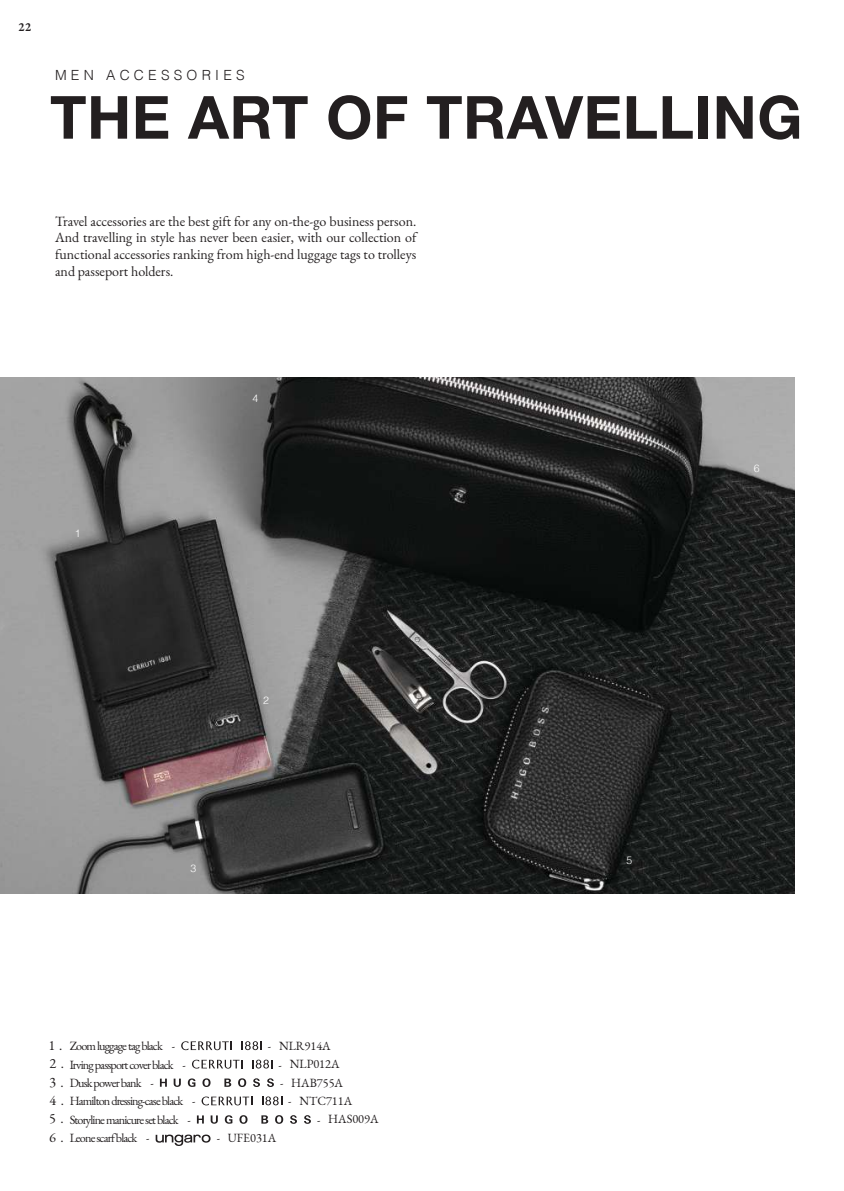
<style>
.page{position:relative;width:844px;height:1191px;background:#fff}
.page>*{position:absolute;margin:0;border:0;box-sizing:border-box;transform-origin:0 0}
.t1{font:700 59.5px "Helvetica Neue";letter-spacing:.01em;color:#231f20}
.t2{font:14px/16.8px "EB Garamond";color:#231f20;text-align:justify}
.t3{font:300 14px "Helvetica";letter-spacing:.3em;color:#231f20}
.t4{font:12.25px "EB Garamond";letter-spacing:-.07em;color:#231f20}
.t5{font:12.25px "EB Garamond";color:#231f20}
.t6{font:700 12.25px "EB Garamond";color:#231f20}
.t7{font:300 10.5px "Helvetica";color:#fff}
.s1{font-size:14px}
</style>
<div class="page">
<img style="left:0;top:378px;width:794px;height:515px">
<svg style="left:201px;top:1096px;width:51px;height:9px"></svg>
<svg style="left:262px;top:1096px;width:20px;height:9px"></svg>
<svg style="left:181px;top:1041px;width:51px;height:9px"></svg>
<svg style="left:241px;top:1041px;width:20px;height:9px"></svg>
<svg style="left:197px;top:1115px;width:7px;height:8px"></svg>
<svg style="left:210px;top:1115px;width:8px;height:8px"></svg>
<svg style="left:225px;top:1115px;width:7px;height:8px"></svg>
<svg style="left:290px;top:1115px;width:7px;height:8px"></svg>
<svg style="left:304px;top:1115px;width:7px;height:8px"></svg>
<svg style="left:239px;top:1115px;width:8px;height:8px"></svg>
<svg style="left:261px;top:1115px;width:7px;height:8px"></svg>
<svg style="left:275px;top:1115px;width:8px;height:8px"></svg>
<svg style="left:192px;top:1059px;width:50px;height:9px"></svg>
<svg style="left:252px;top:1059px;width:20px;height:9px"></svg>
<svg style="left:160px;top:1078px;width:7px;height:8px"></svg>
<svg style="left:174px;top:1078px;width:7px;height:9px"></svg>
<svg style="left:188px;top:1078px;width:7px;height:9px"></svg>
<svg style="left:253px;top:1078px;width:7px;height:9px"></svg>
<svg style="left:267px;top:1078px;width:7px;height:9px"></svg>
<svg style="left:202px;top:1078px;width:8px;height:9px"></svg>
<svg style="left:224px;top:1078px;width:7px;height:8px"></svg>
<svg style="left:238px;top:1078px;width:8px;height:9px"></svg>
<svg style="left:156px;top:1134px;width:54px;height:12px"></svg>
<p class="t6" style="left:18px;top:20px;width:15px">22</p>
<p class="t3" style="left:55px;top:66px;width:191px">MEN ACCESSORIES</p>
<h1 class="t1" style="left:50px;top:83px;width:753px">THE ART OF TRAVELLING</h1>
<p class="t2" style="left:55px;top:212px;width:363px">Travel accessories are the best gift for any on-the-go business person.<br>And travelling in style has never been easier, with our collection of functional accessories ranking from high-end luggage tags to trolleys and passeport holders.</p>
<p class="t7" style="left:75px;top:527px;width:7px">1</p>
<p class="t7" style="left:252px;top:392px;width:7px">4</p>
<p class="t7" style="left:753px;top:462px;width:7px">6</p>
<p class="t7" style="left:190px;top:862px;width:7px">3</p>
<p class="t7" style="left:263px;top:694px;width:7px">2</p>
<p class="t7" style="left:626px;top:853px;width:7px">5</p>
<p class="t4" style="left:50px;top:1041px;width:127px"><span class="s1">1 .</span> Zoom luggage tag black -</p>
<p class="t5" style="left:268px;top:1041px;width:64px">- NLR914A</p>
<p class="t4" style="left:50px;top:1060px;width:138px"><span class="s1">2 .</span> Irving passport cover black -</p>
<p class="t5" style="left:278px;top:1059px;width:62px">- NLP012A</p>
<p class="t4" style="left:50px;top:1078px;width:106px"><span class="s1">3 .</span> Dusk power bank -</p>
<p class="t5" style="left:280px;top:1077px;width:64px">- HAB755A</p>
<p class="t4" style="left:50px;top:1096px;width:147px"><span class="s1">4 .</span> Hamilton dressing-case black -</p>
<p class="t5" style="left:288px;top:1096px;width:65px">- NTC711A</p>
<p class="t4" style="left:50px;top:1115px;width:143px"><span class="s1">5 .</span> Storyline manicure set black -</p>
<p class="t5" style="left:317px;top:1114px;width:63px">- HAS009A</p>
<p class="t4" style="left:50px;top:1133px;width:101px"><span class="s1">6 .</span> Leone scarf black -</p>
<p class="t5" style="left:216px;top:1133px;width:61px">- UFE031A</p>
</div>
